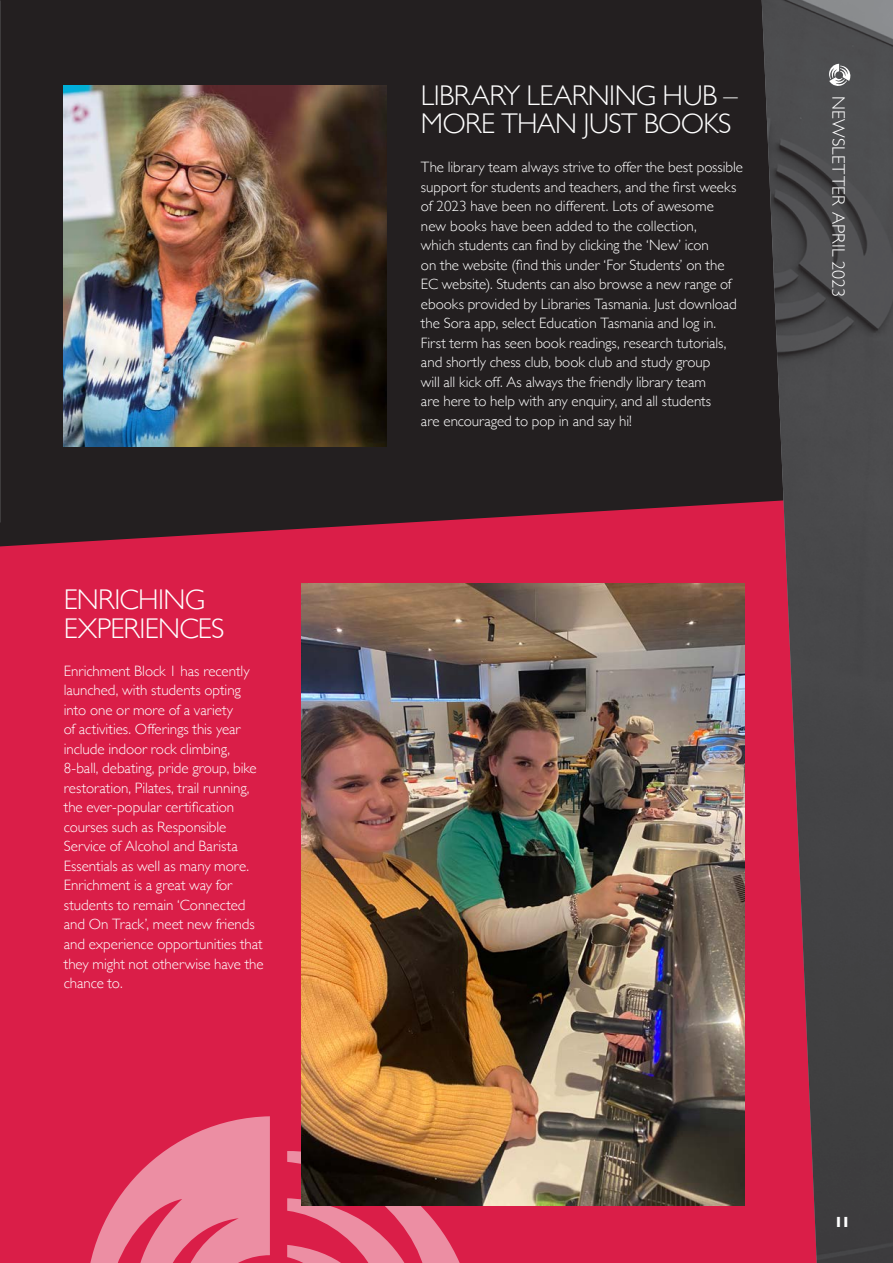
<style>
.page{position:relative;width:893px;height:1263px;background:#fff}
.page>*{position:absolute;margin:0;border:0;box-sizing:border-box;transform-origin:0 0}
.t1{font:300 28.5px/28.5px "Gill Sans";letter-spacing:-.02em;color:#fff}
.t2{font:300 18px "Gill Sans";letter-spacing:.01em;color:#fff}
.t3{font:300 15px/19.5px "Gill Sans";letter-spacing:-.005em;color:#fff}
.t4{font:700 15px "Gill Sans";color:#fff}
</style>
<div class="page">
<div style="left:0;top:546px;width:761px;height:717px;background:#da1e48"></div>
<div style="left:0;top:0;width:761px;height:546px;background:#231f20"></div>
<svg style="left:81px;top:1116px;width:189px;height:147px;background:#e56481"></svg>
<svg style="left:287px;top:1151px;width:214px;height:112px;background:#de4a6b"></svg>
<img style="left:64px;top:85px;width:323px;height:361px">
<img style="left:0;top:0;width:1px;height:258px">
<img style="left:302px;top:584px;width:442px;height:621px">
<img style="left:761px;top:0;width:132px;height:1263px">
<svg style="left:829px;top:64px;width:21px;height:22px"></svg>
<h1 class="t1" style="left:64px;top:584px;width:162px">ENRICHING<br>EXPERIENCES</h1>
<p class="t3" style="left:64px;top:661px;width:201px">Enrichment Block 1 has recently launched, with students opting into one or more of a variety<br>of activities. Offerings this year include indoor rock climbing,<br>8-ball, debating, pride group, bike restoration, Pilates, trail running, the ever-popular certification courses such as Responsible<br>Service of Alcohol and Barista<br>Essentials as well as many more.<br>Enrichment is a great way for students to remain ‘Connected and On Track’, meet new friends and experience opportunities that they might not otherwise have the chance to.</p>
<h1 class="t1" style="left:421px;top:80px;width:318px">LIBRARY LEARNING HUB –<br>MORE THAN JUST BOOKS</h1>
<p class="t3" style="left:421px;top:157px;width:324px">The library team always strive to offer the best possible support for students and teachers, and the first weeks of 2023 have been no different. Lots of awesome<br>new books have been added to the collection,<br>which students can find by clicking the ‘New’ icon<br>on the website (find this under ‘For Students’ on the EC website). Students can also browse a new range of ebooks provided by Libraries Tasmania. Just download the Sora app, select Education Tasmania and log in.<br>First term has seen book readings, research tutorials, and shortly chess club, book club and study group<br>will all kick off. As always the friendly library team<br>are here to help with any enquiry, and all students<br>are encouraged to pop in and say hi!</p>
<p class="t2" style="left:853px;top:96px;width:203px;rotate:90deg">NEWSLETTER APRIL 2023</p>
<p class="t4" style="left:834px;top:1209px;width:18px">11</p>
</div>
